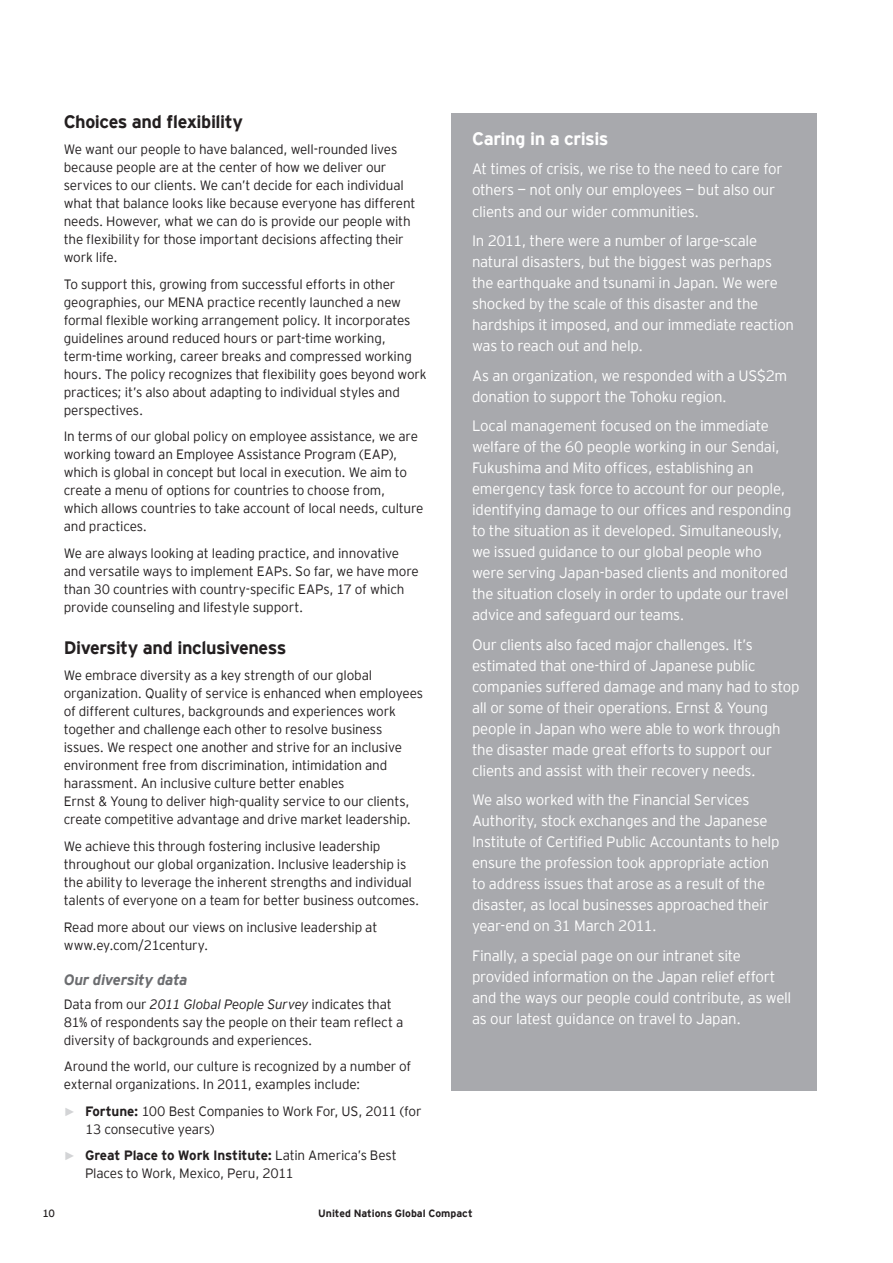
<style>
.page{position:relative;width:893px;height:1263px;background:#fff}
.page>*{position:absolute;margin:0;border:0;box-sizing:border-box;transform-origin:0 0}
.B__Sub-heading_1{font:700 18px "EY Interstate";letter-spacing:-.025em;color:#231f20}
.B__Sub-heading_1-2{font:700 18px "EY Interstate";letter-spacing:-.025em;color:#fff}
.E__Body_copy{font:300 15px/21px "EY Interstate";letter-spacing:-.015em;color:#fff}
.D_Heading_Italics{font:italic 700 15px "EY Interstate";letter-spacing:-.02em;color:#6c6d70}
.E__Body_copy-2{font:300 13.5px/18px "EY Interstate";letter-spacing:-.015em;color:#231f20}
.F__Bullet_1{font:300 13.5px/18px "EY Interstate";letter-spacing:-.015em;color:#231f20}
.t1{font:700 10.5px "EY Interstate";color:#231f20}
.t2{font:10.5px "EY Interstate";color:#231f20}
.s1{font-style:italic}
.s2{font-family:"Arial";font-weight:700;font-size:12px;color:#d3d4d6}
.s3{font-weight:700}
</style>
<div class="page">
<div style="left:451px;top:113px;width:365px;height:977px;background:#a8a9ad"></div>
<p class="B__Sub-heading_1" style="left:64px;top:108px;width:181px">Choices and flexibility</p>
<p class="E__Body_copy-2" style="left:64px;top:140px;width:353px">We want our people to have balanced, well-rounded lives because people are at the center of how we deliver our services to our clients. We can’t decide for each individual what that balance looks like because everyone has different needs. However, what we can do is provide our people with the flexibility for those important decisions affecting their work life.</p>
<p class="E__Body_copy-2" style="left:64px;top:274px;width:364px">To support this, growing from successful efforts in other geographies, our MENA practice recently launched a new formal flexible working arrangement policy. It incorporates guidelines around reduced hours or part-time working, term-time working, career breaks and compressed working hours. The policy recognizes that flexibility goes beyond work practices; it’s also about adapting to individual styles and perspectives.</p>
<p class="E__Body_copy-2" style="left:64px;top:427px;width:361px">In terms of our global policy on employee assistance, we are working toward an Employee Assistance Program (EAP), which is global in concept but local in execution. We aim to create a menu of options for countries to choose from,<br>which allows countries to take account of local needs, culture and practices.</p>
<p class="E__Body_copy-2" style="left:64px;top:543px;width:357px">We are always looking at leading practice, and innovative and versatile ways to implement EAPs. So far, we have more than 30 countries with country-specific EAPs, 17 of which provide counseling and lifestyle support.</p>
<p class="B__Sub-heading_1" style="left:64px;top:635px;width:224px">Diversity and inclusiveness</p>
<p class="E__Body_copy-2" style="left:64px;top:666px;width:361px">We embrace diversity as a key strength of our global organization. Quality of service is enhanced when employees of different cultures, backgrounds and experiences work together and challenge each other to resolve business issues. We respect one another and strive for an inclusive environment free from discrimination, intimidation and harassment. An inclusive culture better enables<br>Ernst &amp; Young to deliver high-quality service to our clients, create competitive advantage and drive market leadership.</p>
<p class="E__Body_copy-2" style="left:64px;top:836px;width:357px">We achieve this through fostering inclusive leadership throughout our global organization. Inclusive leadership is the ability to leverage the inherent strengths and individual talents of everyone on a team for better business outcomes.</p>
<p class="E__Body_copy-2" style="left:64px;top:917px;width:315px">Read more about our views on inclusive leadership at www.ey.com/21century.</p>
<p class="D_Heading_Italics" style="left:64px;top:968px;width:125px">Our diversity data</p>
<p class="E__Body_copy-2" style="left:64px;top:994px;width:341px">Data from our <span class="s1">2011 Global People Survey</span> indicates that<br>81% of respondents say the people on their team reflect a diversity of backgrounds and experiences.</p>
<p class="E__Body_copy-2" style="left:64px;top:1057px;width:349px">Around the world, our culture is recognized by a number of external organizations. In 2011, examples include:</p>
<p class="F__Bullet_1" style="left:85px;top:1101px;width:338px;text-indent:-21px"><span class="s2">►</span> <span class="s3">Fortune:</span> 100 Best Companies to Work For, US, 2011 (for<br>13 consecutive years)</p>
<p class="F__Bullet_1" style="left:85px;top:1146px;width:313px;text-indent:-21px"><span class="s2">►</span> <span class="s3">Great Place to Work Institute:</span> Latin America’s Best<br>Places to Work, Mexico, Peru, 2011</p>
<p class="B__Sub-heading_1-2" style="left:472px;top:126px;width:138px">Caring in a crisis</p>
<p class="E__Body_copy" style="left:472px;top:158px;width:312px">At times of crisis, we rise to the need to care for others — not only our employees — but also our clients and our wider communities.</p>
<p class="E__Body_copy" style="left:472px;top:229px;width:324px">In 2011, there were a number of large-scale natural disasters, but the biggest was perhaps the earthquake and tsunami in Japan. We were shocked by the scale of this disaster and the hardships it imposed, and our immediate reaction was to reach out and help.</p>
<p class="E__Body_copy" style="left:472px;top:364px;width:317px">As an organization, we responded with a US$2m donation to support the Tohoku region.</p>
<p class="E__Body_copy" style="left:472px;top:414px;width:321px">Local management focused on the immediate welfare of the 60 people working in our Sendai, Fukushima and Mito offices, establishing an emergency task force to account for our people, identifying damage to our offices and responding to the situation as it developed. Simultaneously, we issued guidance to our global people who were serving Japan-based clients and monitored the situation closely in order to update our travel advice and safeguard our teams.</p>
<p class="E__Body_copy" style="left:472px;top:633px;width:329px">Our clients also faced major challenges. It’s estimated that one-third of Japanese public companies suffered damage and many had to stop all or some of their operations. Ernst &amp; Young people in Japan who were able to work through the disaster made great efforts to support our clients and assist with their recovery needs.</p>
<p class="E__Body_copy" style="left:472px;top:788px;width:309px">We also worked with the Financial Services Authority, stock exchanges and the Japanese Institute of Certified Public Accountants to help ensure the profession took appropriate action to address issues that arose as a result of the disaster, as local businesses approached their year-end on 31 March 2011.</p>
<p class="E__Body_copy" style="left:472px;top:944px;width:321px">Finally, a special page on our intranet site provided information on the Japan relief effort and the ways our people could contribute, as well as our latest guidance on travel to Japan.</p>
<p class="t2" style="left:43px;top:1206px;width:14px">10</p>
<p class="t1" style="left:318px;top:1206px;width:156px">United Nations Global Compact</p>
</div>
